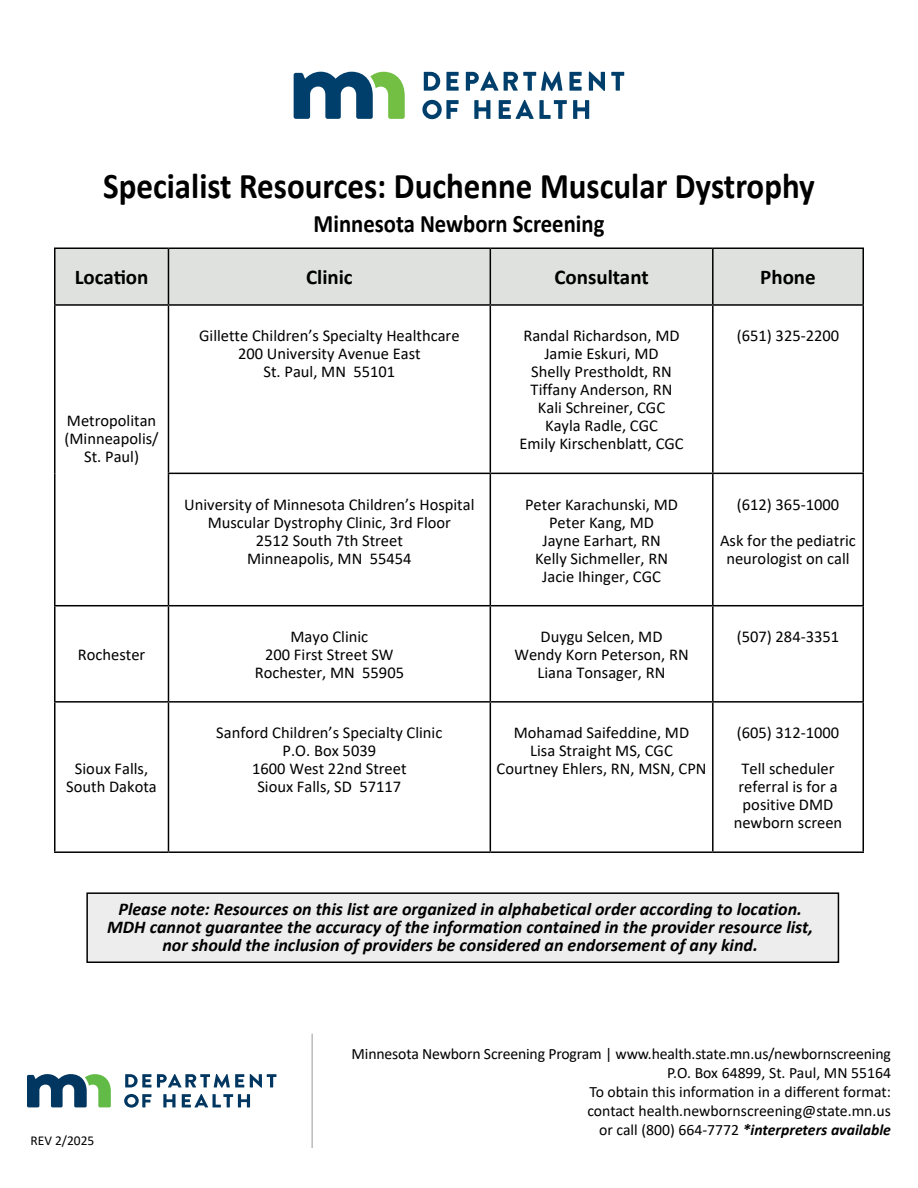
<style>
.page{position:relative;width:918px;height:1188px;background:#fff}
.page>*{position:absolute;margin:0;border:0;box-sizing:border-box;transform-origin:0 0}
.t1{font:700 36.3px "Calibri";color:#000;scale:.91 1}
.t2{font:700 25.2px "Calibri";color:#000;scale:.9 1}
.t3{font:700 21px "Calibri";color:#000}
.t4{font:italic 700 18px/18px "Calibri";color:#000;text-align:center}
.t5{font:16.5px/18px "Calibri";color:#000;text-align:center}
.t6{font:15.75px/18.9px "Calibri";letter-spacing:-.01em;color:#000;text-align:right}
.t7{font:13.5px "Calibri";color:#000}
.s1{font-weight:700;font-style:italic}
</style>
<div class="page">
<svg style="left:294px;top:72px;width:111px;height:47px"></svg>
<svg style="left:424px;top:72px;width:16px;height:19px"></svg>
<svg style="left:446px;top:72px;width:13px;height:19px"></svg>
<svg style="left:466px;top:72px;width:96px;height:19px"></svg>
<svg style="left:569px;top:72px;width:13px;height:19px"></svg>
<svg style="left:589px;top:72px;width:16px;height:19px"></svg>
<svg style="left:611px;top:72px;width:13px;height:19px"></svg>
<svg style="left:422px;top:100px;width:37px;height:19px"></svg>
<svg style="left:474px;top:100px;width:16px;height:19px"></svg>
<svg style="left:499px;top:100px;width:68px;height:19px"></svg>
<svg style="left:573px;top:100px;width:16px;height:19px"></svg>
<div style="left:87px;top:893px;width:751px;height:69px;background:#ecedec"></div>
<div style="left:86px;top:892px;width:753px;height:71px;border:2px solid #000"></div>
<hr style="left:312px;top:1034px;width:1px;height:114px;background:#96989a">
<div style="left:56px;top:249px;width:806px;height:55px;background:#dfe1df"></div>
<hr style="left:54px;top:248px;width:114px;height:1px;background:#000">
<hr style="left:54px;top:249px;width:2px;height:55px;background:#000">
<hr style="left:168px;top:248px;width:322px;height:1px;background:#000">
<hr style="left:168px;top:249px;width:1px;height:55px;background:#000">
<hr style="left:490px;top:248px;width:223px;height:1px;background:#000">
<hr style="left:490px;top:249px;width:1px;height:55px;background:#000">
<hr style="left:713px;top:248px;width:151px;height:1px;background:#000">
<hr style="left:712px;top:249px;width:2px;height:55px;background:#000">
<hr style="left:862px;top:249px;width:2px;height:55px;background:#000">
<hr style="left:54px;top:304px;width:114px;height:2px;background:#000">
<hr style="left:54px;top:306px;width:2px;height:167px;background:#000">
<hr style="left:168px;top:304px;width:322px;height:2px;background:#000">
<hr style="left:168px;top:306px;width:1px;height:167px;background:#000">
<hr style="left:490px;top:304px;width:223px;height:2px;background:#000">
<hr style="left:490px;top:306px;width:1px;height:167px;background:#000">
<hr style="left:713px;top:304px;width:151px;height:2px;background:#000">
<hr style="left:712px;top:306px;width:2px;height:167px;background:#000">
<hr style="left:862px;top:306px;width:2px;height:167px;background:#000">
<hr style="left:54px;top:473px;width:2px;height:132px;background:#000">
<hr style="left:168px;top:473px;width:322px;height:1px;background:#000">
<hr style="left:168px;top:474px;width:1px;height:131px;background:#000">
<hr style="left:490px;top:473px;width:223px;height:1px;background:#000">
<hr style="left:490px;top:474px;width:1px;height:131px;background:#000">
<hr style="left:713px;top:473px;width:151px;height:1px;background:#000">
<hr style="left:712px;top:474px;width:2px;height:131px;background:#000">
<hr style="left:862px;top:474px;width:2px;height:131px;background:#000">
<hr style="left:54px;top:605px;width:114px;height:1px;background:#000">
<hr style="left:54px;top:606px;width:2px;height:95px;background:#000">
<hr style="left:168px;top:605px;width:322px;height:1px;background:#000">
<hr style="left:168px;top:606px;width:1px;height:95px;background:#000">
<hr style="left:490px;top:605px;width:223px;height:1px;background:#000">
<hr style="left:490px;top:606px;width:1px;height:95px;background:#000">
<hr style="left:713px;top:605px;width:151px;height:1px;background:#000">
<hr style="left:712px;top:606px;width:2px;height:95px;background:#000">
<hr style="left:862px;top:606px;width:2px;height:95px;background:#000">
<hr style="left:54px;top:701px;width:114px;height:2px;background:#000">
<hr style="left:54px;top:703px;width:2px;height:148px;background:#000">
<hr style="left:168px;top:701px;width:322px;height:2px;background:#000">
<hr style="left:168px;top:703px;width:1px;height:148px;background:#000">
<hr style="left:490px;top:701px;width:223px;height:2px;background:#000">
<hr style="left:490px;top:703px;width:1px;height:148px;background:#000">
<hr style="left:713px;top:701px;width:151px;height:2px;background:#000">
<hr style="left:712px;top:703px;width:2px;height:148px;background:#000">
<hr style="left:862px;top:703px;width:2px;height:148px;background:#000">
<hr style="left:54px;top:851px;width:114px;height:2px;background:#000">
<hr style="left:168px;top:851px;width:322px;height:2px;background:#000">
<hr style="left:490px;top:851px;width:223px;height:2px;background:#000">
<hr style="left:713px;top:851px;width:151px;height:2px;background:#000">
<svg style="left:27px;top:1074px;width:84px;height:33px"></svg>
<svg style="left:125px;top:1074px;width:26px;height:13px"></svg>
<svg style="left:157px;top:1074px;width:87px;height:14px"></svg>
<svg style="left:250px;top:1074px;width:26px;height:14px"></svg>
<svg style="left:124px;top:1094px;width:27px;height:14px"></svg>
<svg style="left:163px;top:1094px;width:13px;height:13px"></svg>
<svg style="left:182px;top:1094px;width:68px;height:13px"></svg>
<h1 class="t1" style="left:103px;top:160px;width:784px">Specialist Resources: Duchenne Muscular Dystrophy</h1>
<h2 class="t2" style="left:314px;top:205px;width:325px">Minnesota Newborn Screening</h2>
<p class="t3" style="left:75px;top:263px;width:75px">Location</p>
<p class="t3" style="left:306px;top:263px;width:48px">Clinic</p>
<p class="t3" style="left:554px;top:263px;width:96px">Consultant</p>
<p class="t3" style="left:760px;top:263px;width:57px">Phone</p>
<p class="t5" style="left:65px;top:411px;width:96px">Metropolitan (Minneapolis/<br>St. Paul)</p>
<p class="t5" style="left:78px;top:645px;width:69px">Rochester</p>
<p class="t5" style="left:66px;top:759px;width:92px">Sioux Falls,<br>South Dakota</p>
<p class="t5" style="left:199px;top:326px;width:262px">Gillette Children’s Specialty Healthcare<br>200 University Avenue East<br>St. Paul, MN 55101</p>
<p class="t5" style="left:523px;top:326px;width:158px">Randal Richardson, MD</p>
<p class="t5" style="left:544px;top:344px;width:116px">Jamie Eskuri, MD</p>
<p class="t5" style="left:531px;top:362px;width:142px">Shelly Prestholdt, RN</p>
<p class="t5" style="left:531px;top:380px;width:143px">Tiffany Anderson, RN</p>
<p class="t5" style="left:538px;top:398px;width:129px">Kali Schreiner, CGC</p>
<p class="t5" style="left:545px;top:416px;width:114px">Kayla Radle, CGC</p>
<p class="t5" style="left:519px;top:434px;width:166px">Emily Kirschenblatt, CGC</p>
<p class="t5" style="left:737px;top:326px;width:104px">(651) 325-2200</p>
<p class="t5" style="left:184px;top:495px;width:292px">University of Minnesota Children’s Hospital<br>Muscular Dystrophy Clinic, 3rd Floor<br>2512 South 7th Street<br>Minneapolis, MN 55454</p>
<p class="t5" style="left:525px;top:495px;width:154px">Peter Karachunski, MD</p>
<p class="t5" style="left:549px;top:513px;width:107px">Peter Kang, MD</p>
<p class="t5" style="left:542px;top:531px;width:120px">Jayne Earhart, RN</p>
<p class="t5" style="left:535px;top:549px;width:134px">Kelly Sichmeller, RN</p>
<p class="t5" style="left:542px;top:567px;width:120px">Jacie Ihinger, CGC</p>
<p class="t5" style="left:737px;top:495px;width:104px">(612) 365-1000</p>
<p class="t5" style="left:720px;top:531px;width:137px">Ask for the pediatric neurologist on call</p>
<p class="t5" style="left:255px;top:627px;width:151px">Mayo Clinic<br>200 First Street SW<br>Rochester, MN 55905</p>
<p class="t5" style="left:541px;top:627px;width:123px">Duygu Selcen, MD</p>
<p class="t5" style="left:514px;top:645px;width:176px">Wendy Korn Peterson, RN</p>
<p class="t5" style="left:538px;top:663px;width:129px">Liana Tonsager, RN</p>
<p class="t5" style="left:216px;top:723px;width:228px">Sanford Children’s Specialty Clinic<br>P.O. Box 5039<br>1600 West 22nd Street<br>Sioux Falls, SD 57117</p>
<p class="t5" style="left:514px;top:723px;width:177px">Mohamad Saifeddine, MD</p>
<p class="t5" style="left:530px;top:741px;width:144px">Lisa Straight MS, CGC</p>
<p class="t5" style="left:497px;top:759px;width:211px">Courtney Ehlers, RN, MSN, CPN</p>
<p class="t5" style="left:737px;top:627px;width:104px">(507) 284-3351</p>
<p class="t5" style="left:737px;top:723px;width:104px">(605) 312-1000</p>
<p class="t5" style="left:734px;top:759px;width:110px">Tell scheduler referral is for a positive DMD newborn screen</p>
<p class="t4" style="left:107px;top:899px;width:707px">Please note: Resources on this list are organized in alphabetical order according to location.<br>MDH cannot guarantee the accuracy of the information contained in the provider resource list, nor should the inclusion of providers be considered an endorsement of any kind.</p>
<p class="t7" style="left:30px;top:1131px;width:66px">REV 2/2025</p>
<p class="t6" style="left:352px;top:1044px;width:541px">Minnesota Newborn Screening Program | www.health.state.mn.us/newbornscreening</p>
<p class="t6" style="left:667px;top:1063px;width:225px">P.O. Box 64899, St. Paul, MN 55164</p>
<p class="t6" style="left:587px;top:1082px;width:305px">To obtain this information in a different format: contact health.newbornscreening@state.mn.us or call (800) 664-7772 <span class="s1">*interpreters available</span></p>
</div>
